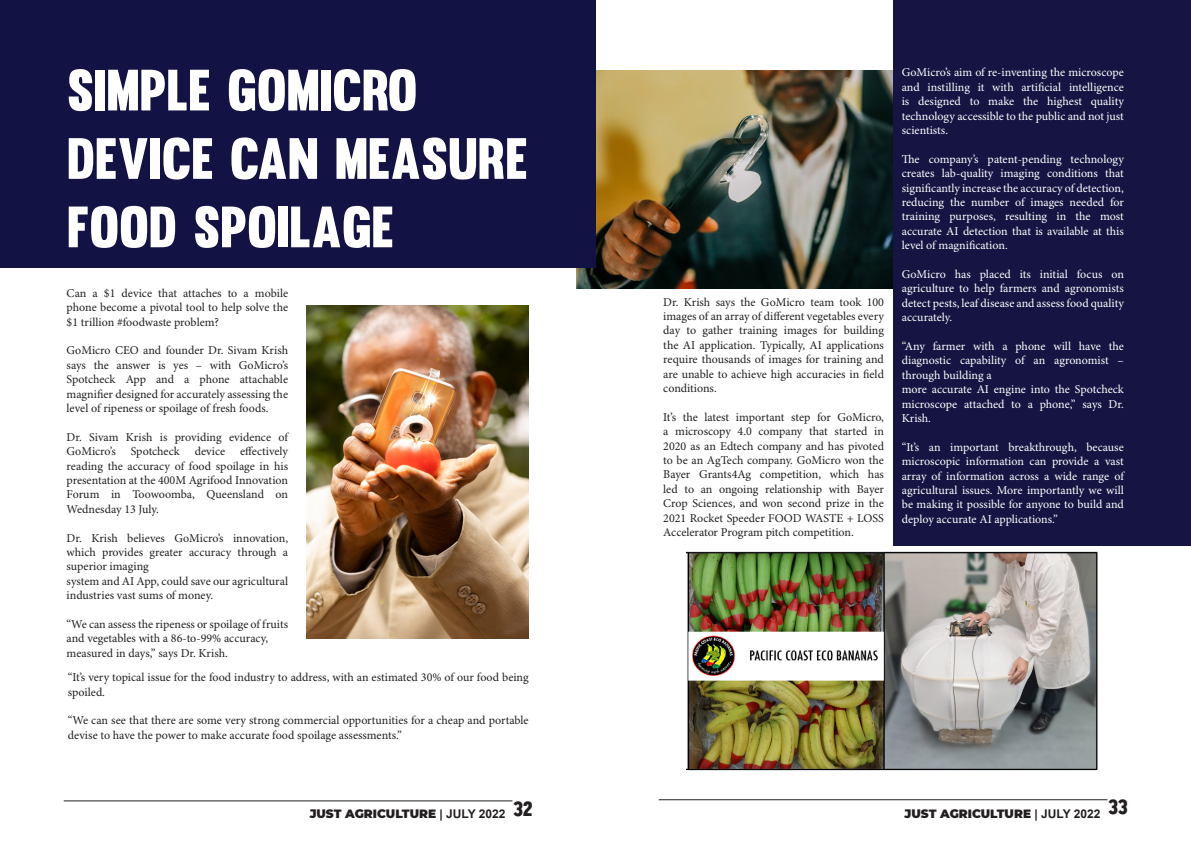
<style>
.page{position:relative;width:1191px;height:842px;background:#fff}
.page>*{position:absolute;margin:0;border:0;box-sizing:border-box;transform-origin:0 0}
.t1{font:57px/68.4px "Muro";color:#fff}
.t2{font:12px/14.4px "Minion Pro";color:#231f20;text-align:justify}
.t3{font:12px/14.4px "Minion Pro";color:#fff;text-align:justify}
.t4{font:900 12px "Montserrat";color:#231f20}
.s1{font-family:"Arial";font-weight:700}
</style>
<div class="page">
<hr style="left:64px;top:800px;width:448px;height:1px;background:#231f20">
<hr style="left:659px;top:799px;width:448px;height:1px;background:#231f20">
<img style="left:576px;top:70px;width:317px;height:218px">
<div style="left:893px;top:0;width:298px;height:546px;background:#151443"></div>
<div style="left:0;top:0;width:596px;height:267px;background:#121344"></div>
<img style="left:307px;top:306px;width:222px;height:333px">
<img style="left:686px;top:551px;width:412px;height:220px">
<p class="t1" style="left:67px;top:56px;width:462px">SIMPLE GOMICRO<br>DEVICE CAN MEASURE<br>FOOD SPOILAGE</p>
<p class="t2" style="left:67px;top:286px;width:223px">Can a $1 device that attaches to a mobile phone become a pivotal tool to help solve the $1 trillion #foodwaste problem?</p>
<p class="t2" style="left:67px;top:344px;width:223px">GoMicro CEO and founder Dr. Sivam Krish says the answer is yes – with GoMicro’s Spotcheck App and a phone attachable magnifier designed for accurately assessing the level of ripeness or spoilage of fresh foods.</p>
<p class="t2" style="left:67px;top:430px;width:223px">Dr. Sivam Krish is providing evidence of GoMicro’s Spotcheck device effectively reading the accuracy of food spoilage in his presentation at the 400M Agrifood Innovation Forum in Toowoomba, Queensland on Wednesday 13 July.</p>
<p class="t2" style="left:67px;top:531px;width:223px">Dr. Krish believes GoMicro’s innovation, which provides greater accuracy through a superior imaging</p>
<p class="t2" style="left:67px;top:574px;width:223px">system and AI App, could save our agricultural industries vast sums of money.</p>
<p class="t2" style="left:67px;top:617px;width:223px">“We can assess the ripeness or spoilage of fruits and vegetables with a 86-to-99% accuracy,</p>
<p class="t2" style="left:67px;top:646px;width:163px">measured in days,” says Dr. Krish.</p>
<p class="t2" style="left:68px;top:671px;width:462px">“It’s very topical issue for the food industry to address, with an estimated 30% of our food being spoiled.</p>
<p class="t2" style="left:68px;top:714px;width:462px">“We can see that there are some very strong commercial opportunities for a cheap and portable devise to have the power to make accurate food spoilage assessments.”</p>
<p class="t2" style="left:663px;top:295px;width:222px">Dr. Krish says the GoMicro team took 100 images of an array of different vegetables every day to gather training images for building the AI application. Typically, AI applications require thousands of images for training and are unable to achieve high accuracies in field conditions.</p>
<p class="t2" style="left:663px;top:410px;width:222px">It’s the latest important step for GoMicro, a microscopy 4.0 company that started in 2020 as an Edtech company and has pivoted to be an AgTech company. GoMicro won the Bayer Grants4Ag competition, which has led to an ongoing relationship with Bayer Crop Sciences, and won second prize in the 2021 Rocket Speeder FOOD WASTE + LOSS Accelerator Program pitch competition.</p>
<p class="t3" style="left:901px;top:66px;width:224px">GoMicro’s aim of re-inventing the microscope and instilling it with artificial intelligence is designed to make the highest quality technology accessible to the public and not just scientists.</p>
<p class="t3" style="left:901px;top:152px;width:224px">The company’s patent-pending technology creates lab-quality imaging conditions that significantly increase the accuracy of detection, reducing the number of images needed for training purposes, resulting in the most accurate AI detection that is available at this level of magnification.</p>
<p class="t3" style="left:901px;top:267px;width:224px">GoMicro has placed its initial focus on agriculture to help farmers and agronomists detect pests, leaf disease and assess food quality accurately.</p>
<p class="t3" style="left:901px;top:339px;width:224px">“Any farmer with a phone will have the diagnostic capability of an agronomist – through building a</p>
<p class="t3" style="left:901px;top:383px;width:224px">more accurate AI engine into the Spotcheck microscope attached to a phone,” says Dr.<br>Krish.</p>
<p class="t3" style="left:901px;top:440px;width:224px">“It’s an important breakthrough, because microscopic information can provide a vast array of information across a wide range of agricultural issues. More importantly we will be making it possible for anyone to build and deploy accurate AI applications.”</p>
<p class="t4" style="left:310px;top:805px;width:224px">JUST AGRICULTURE <span class="s1">| JULY 2022</span> <sup>32</sup></p>
<p class="t4" style="left:904px;top:805px;width:225px">JUST AGRICULTURE <span class="s1">| JULY 2022</span> <sup>33</sup></p>
</div>
